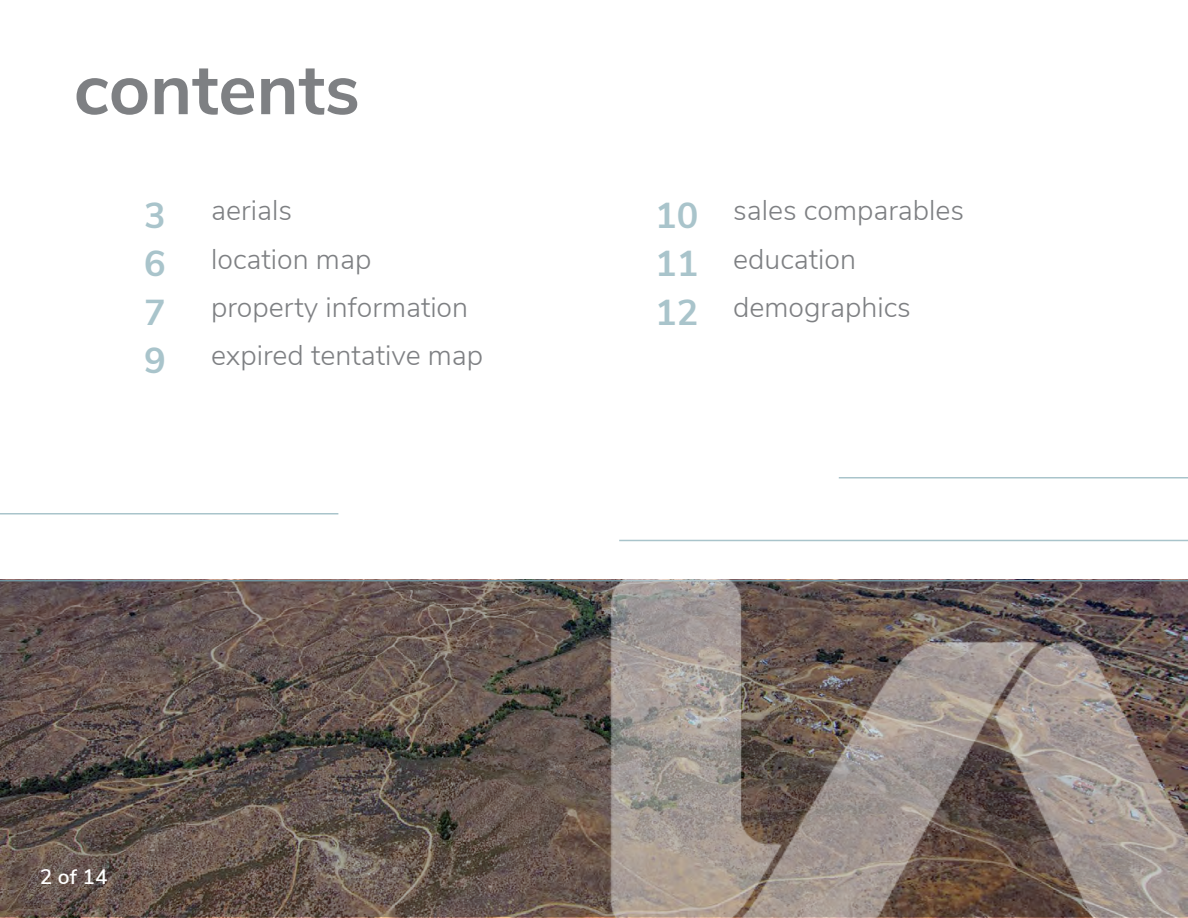
<style>
.page{position:relative;width:1188px;height:918px;background:#fff}
.page>*{position:absolute;margin:0;border:0;box-sizing:border-box;transform-origin:0 0}
.t1{font:700 72px "Nunito Sans";color:#7e8083}
.t2{font:700 36px "Nunito Sans";color:#a9c4cb}
.t3{font:300 28.5px/48.4px "Nunito Sans";color:#7e8083}
.t4{font:600 21px "Nunito Sans";color:#fff}
.s1{font-weight:700;font-size:36px;color:#a9c4cb}
</style>
<div class="page">
<hr style="left:0;top:580px;width:1188px;height:1px;background:#a9c4cb">
<svg style="left:0;top:581px;width:599px;height:336px;background:#60524c"></svg>
<img style="left:599px;top:579px;width:589px;height:339px">
<hr style="left:0;top:513px;width:338px;height:1px;background:#a9c4cb">
<hr style="left:839px;top:477px;width:349px;height:1px;background:#a9c4cb">
<hr style="left:619px;top:540px;width:569px;height:1px;background:#a9c4cb">
<h1 class="t1" style="left:74px;top:37px;width:288px">contents</h1>
<p class="t2" style="left:144px;top:189px;width:23px">3</p>
<p class="t3" style="left:211px;top:184px;width:82px">aerials</p>
<p class="t2" style="left:144px;top:237px;width:23px">6</p>
<p class="t3" style="left:211px;top:233px;width:162px">location map</p>
<p class="t2" style="left:144px;top:286px;width:23px">7</p>
<p class="t3" style="left:211px;top:281px;width:258px">property information</p>
<p class="t2" style="left:144px;top:334px;width:23px">9</p>
<p class="t3" style="left:211px;top:330px;width:274px">expired tentative map</p>
<p class="t3" style="left:655px;top:184px;width:310px"><span class="s1">10</span> sales comparables<br><span class="s1">11</span> education<br><span class="s1">12</span> demographics</p>
<p class="t4" style="left:40px;top:861px;width:69px">2 of 14</p>
</div>
